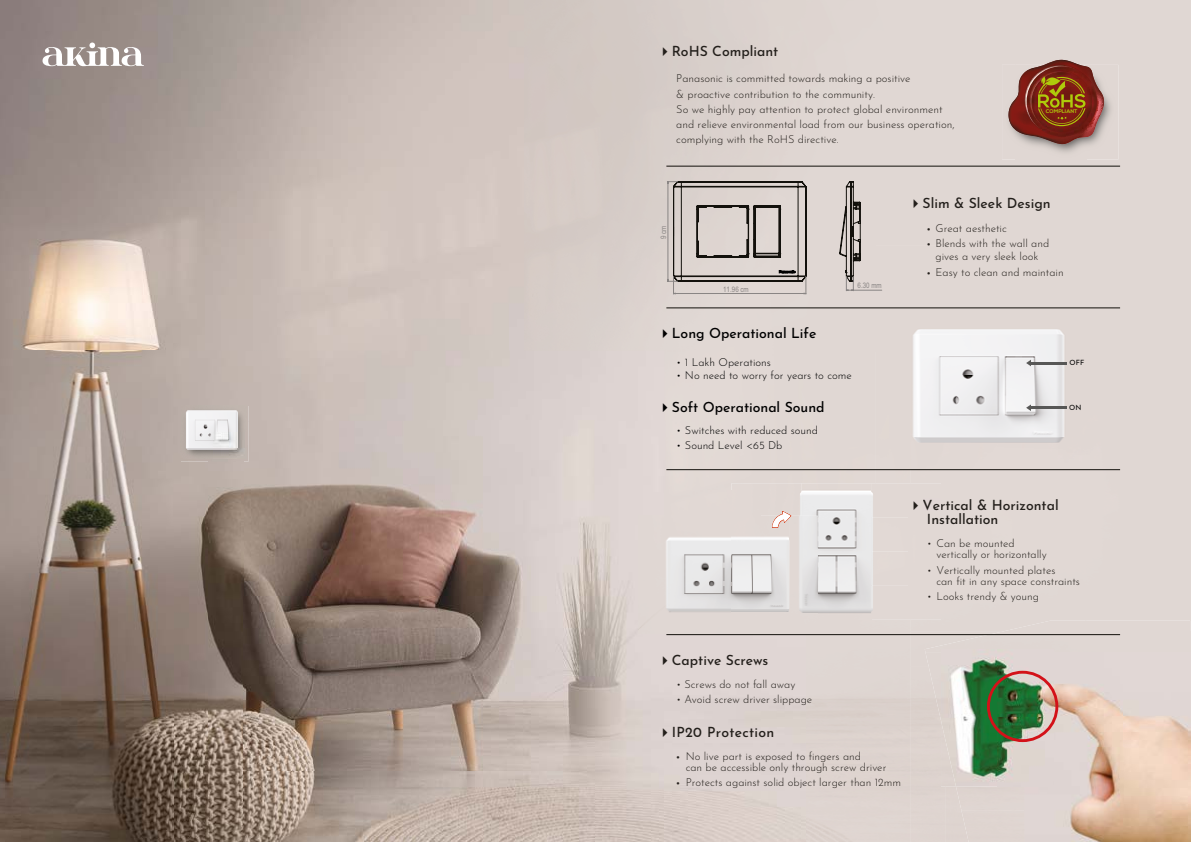
<style>
.page{position:relative;width:1191px;height:842px;background:#fff}
.page>*{position:absolute;margin:0;border:0;box-sizing:border-box;transform-origin:0 0}
.t1{font:500 14px/14.8px "Josefin Sans Roman";color:#231f1b}
.t2{font:500 14px "Josefin Sans Roman";color:#000}
.t3{font:500 14px "Josefin Sans Roman";letter-spacing:.02em;color:#231f1b}
.t4{font:300 11px/15.2px "Josefin Sans Roman";color:#231f1b}
.t5{font:300 11px "Josefin Sans Roman";color:#000}
.t6{font:7.6px "Arial Narrow";color:#898584}
.t7{font:7.2px "Josefin Sans Roman";color:#000}
.t8{font:700 5.3px "Nexa";color:#afca0b}
.s1{font-family:"Proxima Nova";font-weight:400}
</style>
<div class="page">
<img style="left:0;top:0;width:875px;height:351px">
<div style="left:875px;top:0;width:140px;height:316px;background:#e0d7d3"></div>
<div style="left:1086px;top:70px;width:105px;height:561px;background:#e0d7d3"></div>
<div style="left:1015px;top:159px;width:71px;height:155px;background:#e0d7d3"></div>
<img style="left:0;top:351px;width:173px;height:491px">
<img style="left:173px;top:421px;width:35px;height:421px">
<img style="left:244px;top:421px;width:421px;height:421px">
<img style="left:208px;top:461px;width:36px;height:381px">
<img style="left:1190px;top:631px;width:1px;height:211px">
<div style="left:941px;top:576px;width:138px;height:11px;background:#e1d8d4"></div>
<svg style="left:43px;top:43px;width:101px;height:23px"></svg>
<img style="left:181px;top:406px;width:67px;height:55px">
<img style="left:179px;top:406px;width:68px;height:52px">
<div style="left:924px;top:621px;width:266px;height:31px;background:#e0d7d3"></div>
<img style="left:925px;top:652px;width:16px;height:69px">
<img style="left:1053px;top:652px;width:70px;height:95px">
<img style="left:1123px;top:652px;width:67px;height:190px">
<img style="left:1024px;top:747px;width:100px;height:95px">
<div style="left:956px;top:786px;width:68px;height:24px;background:#dfd5d0"></div>
<div style="left:961px;top:810px;width:63px;height:32px;background:#dfd4d0"></div>
<img style="left:941px;top:650px;width:112px;height:136px">
<div style="left:987px;top:671px;width:71px;height:71px;border:3px solid #d31219;border-radius:50%"></div>
<img style="left:638px;top:516px;width:93px;height:88px">
<img style="left:638px;top:604px;width:108px;height:29px">
<img style="left:731px;top:483px;width:210px;height:137px">
<svg style="left:772px;top:511px;width:19px;height:5px"></svg>
<img style="left:772px;top:516px;width:19px;height:12px">
<img style="left:772px;top:516px;width:18px;height:11px">
<hr style="left:666px;top:469px;width:454px;height:1px;background:#12100b">
<hr style="left:666px;top:634px;width:454px;height:1px;background:#12100b">
<img style="left:889px;top:314px;width:200px;height:154px">
<svg style="left:1026px;top:360px;width:5px;height:6px"></svg>
<hr style="left:1031px;top:362px;width:35px;height:2px;background:#575756">
<svg style="left:1026px;top:404px;width:5px;height:7px"></svg>
<hr style="left:1031px;top:406px;width:35px;height:3px;background:#575756">
<hr style="left:666px;top:166px;width:454px;height:1px;background:#12100b">
<hr style="left:666px;top:308px;width:454px;height:1px;background:#12100b">
<img style="left:1002px;top:65px;width:116px;height:94px">
<svg style="left:1008px;top:60px;width:96px;height:85px"></svg>
<svg style="left:667px;top:181px;width:214px;height:113px"></svg>
<svg style="left:663px;top:656px;width:4px;height:9px"></svg>
<svg style="left:663px;top:729px;width:4px;height:8px"></svg>
<svg style="left:913px;top:199px;width:5px;height:8px"></svg>
<svg style="left:663px;top:47px;width:4px;height:9px"></svg>
<svg style="left:913px;top:501px;width:5px;height:9px"></svg>
<svg style="left:663px;top:329px;width:4px;height:9px"></svg>
<svg style="left:663px;top:403px;width:4px;height:9px"></svg>
<p class="t1" style="left:672px;top:42px;width:108px">RoHS Compliant</p>
<p class="t4" style="left:676px;top:70px;width:280px">Panasonic is committed towards making a positive<br>&amp; proactive contribution to the community.<br>So we highly pay attention to protect global environment and relieve environmental load from our business operation, complying with the RoHS directive.</p>
<p class="t8" style="left:1046px;top:108px;width:33px">COMPLIANT</p>
<p class="t6" style="left:658px;top:239px;width:15px;rotate:-90deg">9 cm</p>
<p class="t6" style="left:723px;top:284px;width:27px">11.96 cm</p>
<p class="t6" style="left:857px;top:280px;width:26px">6.30 mm</p>
<p class="t2" style="left:672px;top:322px;width:146px">Long Operational Life</p>
<p class="t5" style="left:676px;top:354px;width:96px">• 1 Lakh Operations</p>
<p class="t5" style="left:676px;top:367px;width:177px">• No need to worry for years to come</p>
<p class="t2" style="left:672px;top:396px;width:154px">Soft Operational Sound</p>
<p class="t5" style="left:676px;top:422px;width:143px">• Switches with reduced sound</p>
<p class="t5" style="left:676px;top:437px;width:108px">• Sound Level &lt;65 Db</p>
<p class="t1" style="left:672px;top:652px;width:98px">Captive Screws</p>
<p class="t4" style="left:676px;top:675px;width:121px">• Screws do not fall away</p>
<p class="t4" style="left:676px;top:691px;width:137px">• Avoid screw driver slippage</p>
<p class="t3" style="left:672px;top:722px;width:104px">IP20 Protection</p>
<p class="t4" style="left:685px;top:749px;width:202px;line-height:11.2px;text-indent:-9px"><span class="s1">•</span> No live part is exposed to fingers and<br>can be accessible only through screw driver</p>
<p class="t4" style="left:676px;top:774px;width:226px"><span class="s1">•</span> Protects against solid object larger than 12mm</p>
<p class="t1" style="left:922px;top:194px;width:130px">Slim &amp; Sleek Design</p>
<p class="t4" style="left:927px;top:220px;width:81px"><span class="s1">•</span> Great aesthetic</p>
<p class="t4" style="left:927px;top:236px;width:124px;line-height:13.2px;text-align:center"><span class="s1">•</span> Blends with the wall and gives a very sleek look</p>
<p class="t4" style="left:927px;top:263px;width:138px"><span class="s1">•</span> Easy to clean and maintain</p>
<p class="t7" style="left:1069px;top:357px;width:16px">OFF</p>
<p class="t7" style="left:1069px;top:402px;width:14px">ON</p>
<p class="t1" style="left:927px;top:496px;width:133px;text-indent:-4px">Vertical &amp; Horizontal<br>Installation</p>
<p class="t4" style="left:936px;top:537px;width:112px;line-height:11.2px;text-indent:-9px">• Can be mounted vertically or horizontally</p>
<p class="t4" style="left:936px;top:563px;width:145px;line-height:11.2px;text-indent:-9px">• Vertically mounted plates<br>can fit in any space constraints</p>
<p class="t4" style="left:927px;top:588px;width:114px">• Looks trendy &amp; young</p>
</div>
